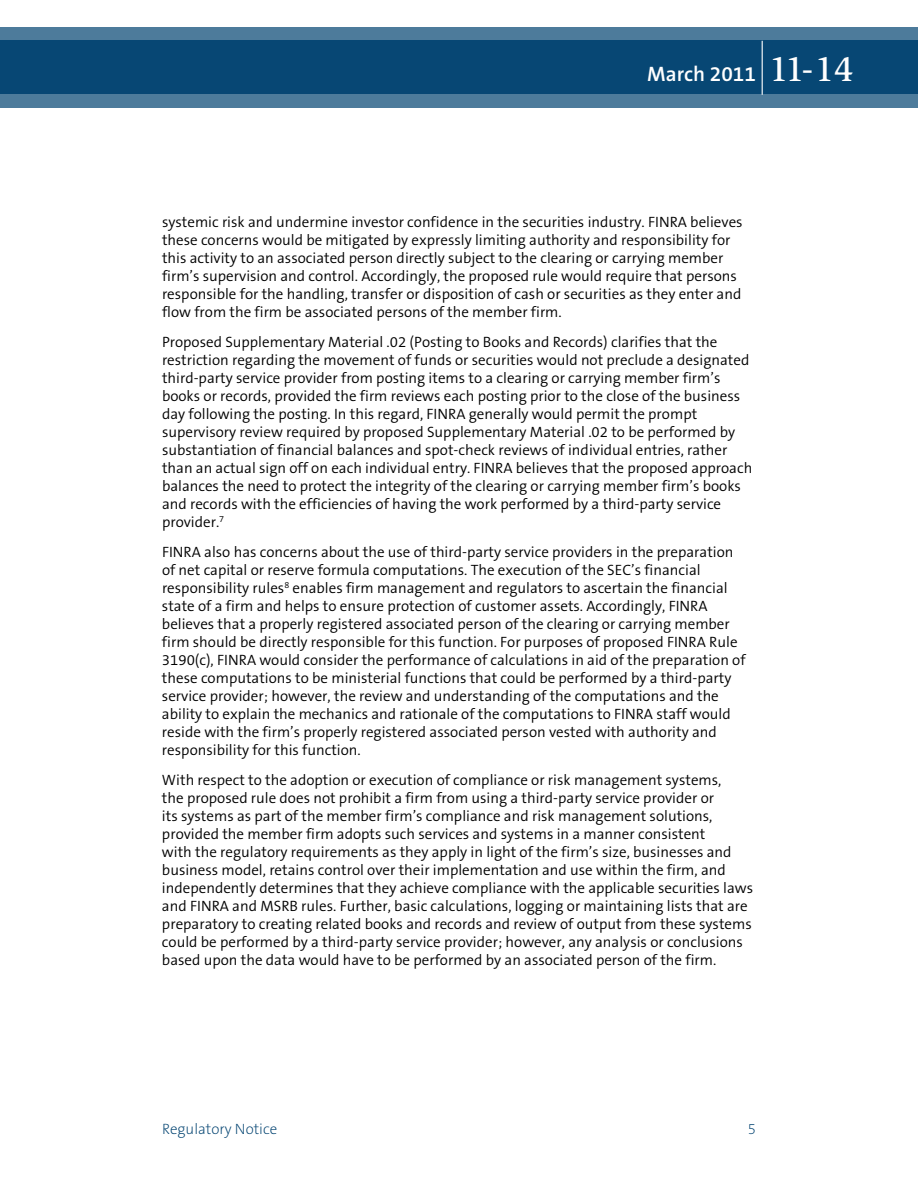
<style>
.page{position:relative;width:918px;height:1188px;background:#fff}
.page>*{position:absolute;margin:0;border:0;box-sizing:border-box;transform-origin:0 0}
.t1{font:600 21px "The Sans B6";color:#fff}
.t2{font:300 15px/18px "The Sans B4";color:#000}
.t3{font:200 15px "The Sans B2";color:#004270}
.s1{font-family:"Slimbach LT";font-weight:500;font-size:36px}
</style>
<div class="page">
<svg style="left:0;top:27px;width:918px;height:81px;background:#1e5881"></svg>
<hr style="left:762px;top:41px;width:1px;height:54px;background:#fff">
<h1 class="t1" style="left:647px;top:62px;width:208px">March 2011 <span class="s1">11-14</span></h1>
<p class="t2" style="left:162px;top:213px;width:582px">systemic risk and undermine investor confidence in the securities industry. FINRA believes these concerns would be mitigated by expressly limiting authority and responsibility for this activity to an associated person directly subject to the clearing or carrying member firm’s supervision and control. Accordingly, the proposed rule would require that persons responsible for the handling, transfer or disposition of cash or securities as they enter and flow from the firm be associated persons of the member firm.</p>
<p class="t2" style="left:162px;top:333px;width:592px">Proposed Supplementary Material .02 (Posting to Books and Records) clarifies that the restriction regarding the movement of funds or securities would not preclude a designated third-party service provider from posting items to a clearing or carrying member firm’s books or records, provided the firm reviews each posting prior to the close of the business day following the posting. In this regard, FINRA generally would permit the prompt supervisory review required by proposed Supplementary Material .02 to be performed by substantiation of financial balances and spot-check reviews of individual entries, rather than an actual sign off on each individual entry. FINRA believes that the proposed approach balances the need to protect the integrity of the clearing or carrying member firm’s books and records with the efficiencies of having the work performed by a third-party service provider.<sup>7</sup></p>
<p class="t2" style="left:162px;top:543px;width:585px">FINRA also has concerns about the use of third-party service providers in the preparation of net capital or reserve formula computations. The execution of the SEC’s financial responsibility rules<sup>8</sup> enables firm management and regulators to ascertain the financial state of a firm and helps to ensure protection of customer assets. Accordingly, FINRA believes that a properly registered associated person of the clearing or carrying member firm should be directly responsible for this function. For purposes of proposed FINRA Rule 3190(c), FINRA would consider the performance of calculations in aid of the preparation of these computations to be ministerial functions that could be performed by a third-party service provider; however, the review and understanding of the computations and the ability to explain the mechanics and rationale of the computations to FINRA staff would reside with the firm’s properly registered associated person vested with authority and responsibility for this function.</p>
<p class="t2" style="left:162px;top:771px;width:593px">With respect to the adoption or execution of compliance or risk management systems,<br>the proposed rule does not prohibit a firm from using a third-party service provider or<br>its systems as part of the member firm’s compliance and risk management solutions, provided the member firm adopts such services and systems in a manner consistent<br>with the regulatory requirements as they apply in light of the firm’s size, businesses and business model, retains control over their implementation and use within the firm, and independently determines that they achieve compliance with the applicable securities laws and FINRA and MSRB rules. Further, basic calculations, logging or maintaining lists that are preparatory to creating related books and records and review of output from these systems could be performed by a third-party service provider; however, any analysis or conclusions based upon the data would have to be performed by an associated person of the firm.</p>
<p class="t3" style="left:162px;top:1121px;width:117px">Regulatory Notice</p>
<p class="t3" style="left:748px;top:1121px;width:10px">5</p>
</div>
